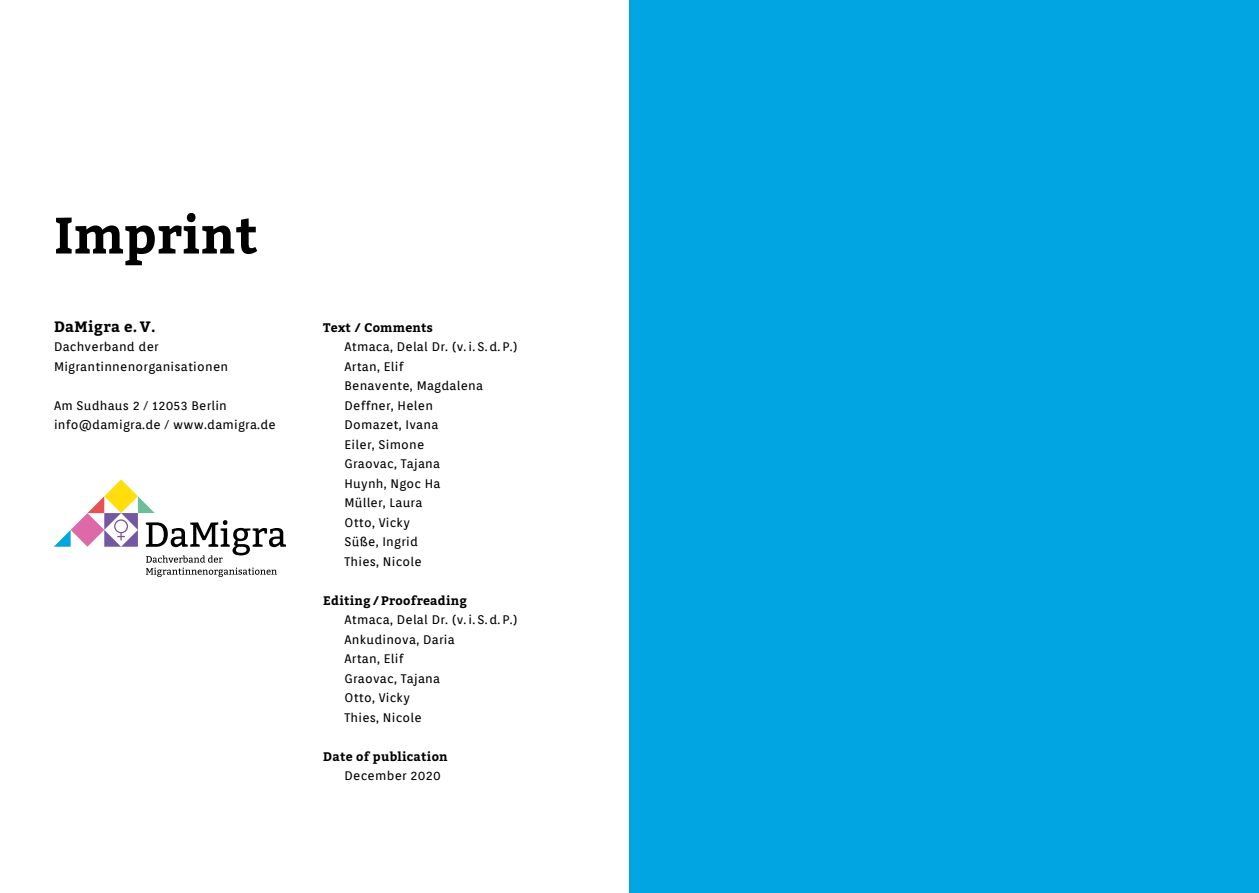
<style>
.page{position:relative;width:1259px;height:893px;background:#fff}
.page>*{position:absolute;margin:0;border:0;box-sizing:border-box;transform-origin:0 0}
.t1{font:700 51px "Bitter";color:#000}
.t2{font:700 15px "Bitter";letter-spacing:.02em;color:#000}
.t3{font:12.3px/19.5px "Orienta";letter-spacing:.02em;color:#000}
.t4{font:700 12.3px "Bitter";letter-spacing:.02em;color:#000}
</style>
<div class="page">
<div style="left:629px;top:0;width:630px;height:893px;background:#00a5e1"></div>
<svg style="left:54px;top:479px;width:232px;height:98px"></svg>
<h1 class="t1" style="left:54px;top:202px;width:205px">Imprint</h1>
<p class="t2" style="left:54px;top:316px;width:103px">DaMigra e. V.</p>
<p class="t3" style="left:54px;top:337px;width:176px">Dachverband der<br>Migrantinnenorganisationen</p>
<p class="t3" style="left:54px;top:395px;width:223px">Am Sudhaus 2 / 12053 Berlin info@damigra.de / www.damigra.de</p>
<p class="t4" style="left:323px;top:319px;width:111px">Text / Comments</p>
<p class="t3" style="left:344px;top:337px;width:175px">Atmaca, Delal Dr. (v. i. S. d. P.)<br>Artan, Elif<br>Benavente, Magdalena<br>Deffner, Helen<br>Domazet, Ivana<br>Eiler, Simone<br>Graovac, Tajana<br>Huynh, Ngoc Ha<br>Müller, Laura<br>Otto, Vicky<br>Süße, Ingrid<br>Thies, Nicole</p>
<p class="t4" style="left:323px;top:592px;width:145px">Editing/ Proofreading</p>
<p class="t3" style="left:344px;top:610px;width:175px">Atmaca, Delal Dr. (v. i. S. d. P.)<br>Ankudinova, Daria<br>Artan, Elif<br>Graovac, Tajana<br>Otto, Vicky<br>Thies, Nicole</p>
<p class="t4" style="left:323px;top:748px;width:126px">Date of publication</p>
<p class="t3" style="left:344px;top:766px;width:98px">December 2020</p>
</div>
